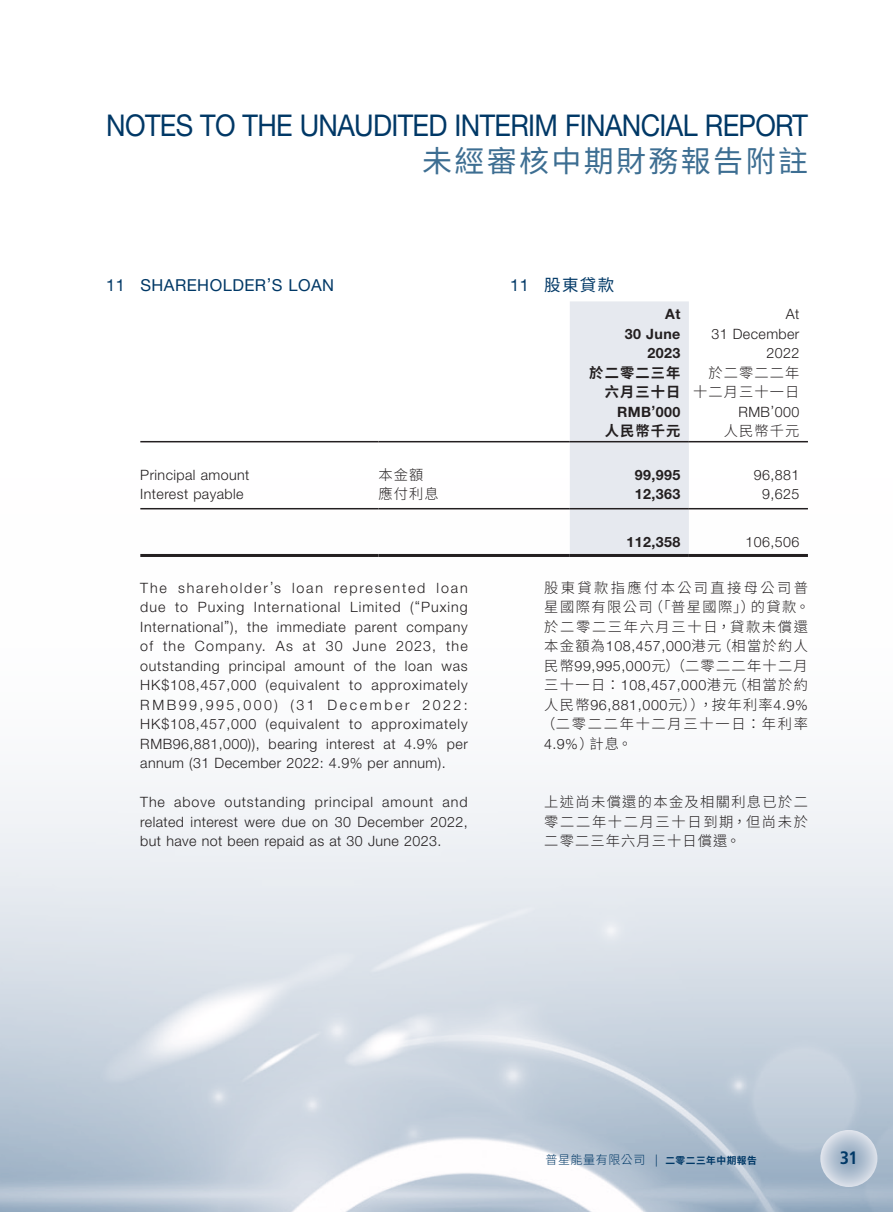
<style>
.page{position:relative;width:893px;height:1212px;background:#fff}
.page>*{position:absolute;margin:0;border:0;box-sizing:border-box;transform-origin:0 0}
.t1{font:30px "Helvetica Neue LT Std";letter-spacing:-.025em;color:#003866;scale:.9 1}
.t2{font:30px "Source Han Sans TC";letter-spacing:.08em;color:#3d6e92}
.t3{font:700 condensed 18px "Frutiger LT Std";color:#003866}
.Heading_1{font:16.5px "Helvetica Neue LT Std";letter-spacing:.03em;color:#003866}
.C_Heading_1{font:16.5px "Source Han Sans TC";color:#003866}
.Body_Text{font:300 14.25px/19.5px "Helvetica Neue LT Std";letter-spacing:.03em;color:#231f20;text-align:justify}
.C_Body_Text{font:300 14.25px/19.5px "Source Han Sans TC";letter-spacing:.105em;color:#231f20}
.Body_Text-2{font:700 14.25px "Helvetica Neue LT Std";letter-spacing:.03em;color:#231f20}
.Body_Text-3{font:300 14.25px "Source Han Sans TC";letter-spacing:.08em;color:#231f20}
.Body_Text-4{font:700 14.25px "Source Han Sans TC";letter-spacing:.08em;color:#231f20}
.t4{font:300 12px "Source Han Sans TC";letter-spacing:.05em;color:#003866}
.s1{font-family:"Helvetica Neue LT Std"}
.s2{font-weight:700;font-size:9.75px}
</style>
<div class="page">
<svg style="left:820px;top:1130px;width:57px;height:57px;background:#bdc9d7"></svg>
<div style="left:570px;top:301px;width:119px;height:253px;background:#e6e9ef"></div>
<hr style="left:140px;top:441px;width:238px;height:1px;background:#231f20">
<hr style="left:378px;top:441px;width:192px;height:1px;background:#231f20">
<hr style="left:570px;top:441px;width:119px;height:1px;background:#231f20">
<hr style="left:689px;top:441px;width:119px;height:1px;background:#231f20">
<hr style="left:140px;top:508px;width:238px;height:1px;background:#231f20">
<hr style="left:378px;top:508px;width:192px;height:1px;background:#231f20">
<hr style="left:570px;top:508px;width:119px;height:1px;background:#231f20">
<hr style="left:689px;top:508px;width:119px;height:1px;background:#231f20">
<hr style="left:140px;top:554px;width:238px;height:3px;background:#231f20">
<hr style="left:378px;top:554px;width:192px;height:3px;background:#231f20">
<hr style="left:570px;top:554px;width:119px;height:3px;background:#231f20">
<hr style="left:689px;top:554px;width:119px;height:3px;background:#231f20">
<h1 class="t1" style="left:106px;top:107px;width:781px">NOTES TO THE UNAUDITED INTERIM FINANCIAL REPORT</h1>
<h1 class="t2" style="left:422px;top:144px;width:387px">未經審核中期財務報告附註</h1>
<p class="Heading_1" style="left:106px;top:275px;width:229px">11 SHAREHOLDER’S LOAN</p>
<p class="C_Heading_1" style="left:510px;top:276px;width:105px"><span class="s1">11</span> 股東貸款</p>
<p class="Body_Text-2" style="left:665px;top:305px;width:17px">At</p>
<p class="Body_Text-2" style="left:625px;top:325px;width:57px">30 June</p>
<p class="Body_Text-2" style="left:647px;top:344px;width:34px">2023</p>
<p class="Body_Text-4" style="left:589px;top:364px;width:93px">於二零二三年</p>
<p class="Body_Text-4" style="left:605px;top:384px;width:77px">六月三十日</p>
<p class="Body_Text" style="left:786px;top:304px;width:15px">At</p>
<p class="Body_Text" style="left:711px;top:324px;width:90px">31 December</p>
<p class="Body_Text" style="left:766px;top:343px;width:34px">2022</p>
<p class="Body_Text-3" style="left:708px;top:364px;width:93px">於二零二二年</p>
<p class="Body_Text-3" style="left:693px;top:384px;width:108px">十二月三十一日</p>
<p class="Body_Text-2" style="left:617px;top:403px;width:65px">RMB’000</p>
<p class="Body_Text" style="left:738px;top:402px;width:62px">RMB’000</p>
<p class="Body_Text-4" style="left:605px;top:423px;width:77px">人民幣千元</p>
<p class="Body_Text-3" style="left:724px;top:423px;width:77px">人民幣千元</p>
<p class="Body_Text" style="left:140px;top:465px;width:111px">Principal amount</p>
<p class="Body_Text-3" style="left:378px;top:466px;width:46px">本金額</p>
<p class="Body_Text-2" style="left:635px;top:466px;width:47px">99,995</p>
<p class="Body_Text" style="left:754px;top:465px;width:47px">96,881</p>
<p class="Body_Text" style="left:140px;top:484px;width:105px">Interest payable</p>
<p class="Body_Text-3" style="left:378px;top:486px;width:62px">應付利息</p>
<p class="Body_Text-2" style="left:635px;top:485px;width:47px">12,363</p>
<p class="Body_Text" style="left:762px;top:484px;width:39px">9,625</p>
<p class="Body_Text-2" style="left:626px;top:533px;width:55px">112,358</p>
<p class="Body_Text" style="left:745px;top:532px;width:55px">106,506</p>
<p class="Body_Text" style="left:140px;top:577px;width:329px">The shareholder’s loan represented loan due to Puxing International Limited (“Puxing International”), the immediate parent company of the Company. As at 30 June 2023, the outstanding principal amount of the loan was HK$108,457,000 (equivalent to approximately RMB99,995,000) (31 December 2022:<br>HK$108,457,000 (equivalent to approximately RMB96,881,000)), bearing interest at 4.9% per annum (31 December 2022: 4.9% per annum).</p>
<p class="Body_Text" style="left:140px;top:792px;width:329px">The above outstanding principal amount and related interest were due on 30 December 2022, but have not been repaid as at 30 June 2023.</p>
<p class="C_Body_Text" style="left:541px;top:578px;width:270px">股東貸款指應付本公司直接母公司普星國際有限公司（「普星國際」）的貸款。於二零二三年六月三十日，貸款未償還本金額為<span class="s1">108,457,000</span>港元（相當於約人民幣<span class="s1">99,995,000</span>元）（二零二二年十二月三十一日：<span class="s1">108,457,000</span>港元（相當於約人民幣<span class="s1">96,881,000</span>元）），按年利率<span class="s1">4.9%</span>（二零二二年十二月三十一日：年利率<br><span class="s1">4.9%</span>）計息。</p>
<p class="C_Body_Text" style="left:544px;top:792px;width:265px;text-align:justify">上述尚未償還的本金及相關利息已於二零二二年十二月三十日到期，但尚未於二零二三年六月三十日償還。</p>
<p class="t4" style="left:545px;top:1153px;width:213px">普星能量有限公司　<span class="s1">|</span> <span class="s2">二零二三年中期報告</span></p>
<p class="t3" style="left:840px;top:1147px;width:20px">31</p>
</div>
